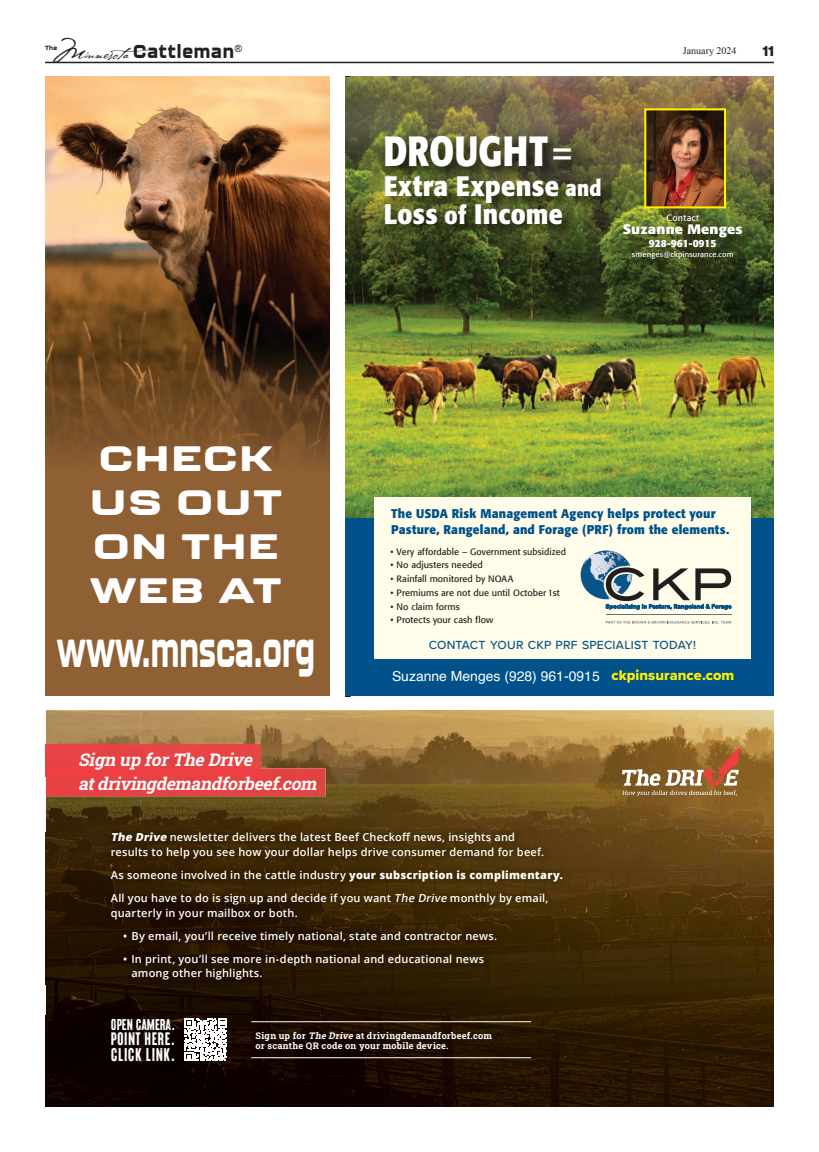
<style>
.page{position:relative;width:819px;height:1152px;background:#fff}
.page>*{position:absolute;margin:0;border:0;box-sizing:border-box;transform-origin:0 0}
.t1{font:800 48.8px "Kallisto";color:#fff;scale:.6 1}
.t2{font:700 41.8px "Formata";letter-spacing:.015em;color:#fff;scale:.81 1}
.t3{font:800 35px "Kallisto";letter-spacing:.04em;color:#fff;scale:1.25 1}
.t4{font:700 27.9px/28.1px "Formata";letter-spacing:.015em;color:#fff;scale:.91 1}
.t5{font:800 18.5px "Kallisto";letter-spacing:.05em;color:#231f20;scale:.91 1}
.t6{font:18.4px "Brixton Wood Vector";letter-spacing:.025em;color:#fff}
.t7{font:18px "Brixton Wood Vector";letter-spacing:.025em;color:#fff}
.t8{font:italic 17.4px/23.9px "Roboto Slab";color:#fff}
.t9{font:15.7px "Brixton Wood Vector";letter-spacing:-.01em;color:#fff}
.t10{font:14.6px "Proxima Nova Extrabld";letter-spacing:.005em;color:#fff101}
.t11{font:800 14px "Kallisto";color:#231f20}
.t12{font:13.9px "Helvetica";color:#fff}
.t13{font:700 13.6px "Formata";letter-spacing:.01em;color:#fff;scale:1.06 1}
.t14{font:700 12.6px/16px "Formata";letter-spacing:.015em;color:#01518a;scale:.94 1}
.t15{font:500 12.2px "Proxima Nova";letter-spacing:.02em;color:#055186}
.t16{font:600 11px/14.7px "Open Sans";letter-spacing:.015em;color:#fff}
.t17{font:700 10.3px "Formata";letter-spacing:-.01em;color:#fff}
.t18{font:10px "Times New Roman";color:#231f20}
.t19{font:9.2px "Formata";letter-spacing:.005em;color:#231f20}
.t20{font:9.2px/10.1px "Roboto Slab";letter-spacing:.02em;color:#fff}
.t21{font:9.1px "Formata";letter-spacing:.03em;color:#fff}
.t22{font:7.6px "Formata";letter-spacing:.025em;color:#fff}
.t23{font:800 6px "Kallisto";color:#231f20}
.s1{font-family:"P22 Cezanne Pro";font-weight:400;font-size:24.2px}
.s2{font-family:"P22 Cezanne Pro";font-weight:400;font-size:17.8px}
.s3{font-weight:400}
.s4{font-size:22.3px}
.s5{font-size:24.6px}
.s6{font-weight:800;font-style:italic}
.s7{font-weight:800}
.s8{font-style:italic}
</style>
<div class="page">
<hr style="left:45px;top:62px;width:729px;height:1px;background:#231f20">
<img style="left:45px;top:76px;width:284px;height:266px">
<img style="left:647px;top:710px;width:126px;height:366px">
<img style="left:46px;top:1076px;width:727px;height:31px">
<img style="left:520px;top:710px;width:127px;height:122px">
<img style="left:552px;top:832px;width:95px;height:183px">
<img style="left:46px;top:1015px;width:601px;height:61px">
<img style="left:46px;top:985px;width:506px;height:30px">
<img style="left:141px;top:710px;width:379px;height:115px">
<img style="left:46px;top:710px;width:95px;height:122px">
<img style="left:46px;top:832px;width:57px;height:153px">
<hr style="left:251px;top:1021px;width:280px;height:1px;background:#fff">
<hr style="left:251px;top:1057px;width:280px;height:1px;background:#fff">
<div style="left:46px;top:768px;width:280px;height:28px;background:#e44143"></div>
<div style="left:46px;top:744px;width:215px;height:33px;background:#e94243"></div>
<img style="left:103px;top:825px;width:467px;height:163px">
<svg style="left:622px;top:747px;width:118px;height:49px;background:#9f7548"></svg>
<svg style="left:184px;top:1018px;width:43px;height:43px"></svg>
<img style="left:346px;top:76px;width:428px;height:442px">
<div style="left:346px;top:518px;width:428px;height:178px;background:#01518a"></div>
<img style="left:377px;top:124px;width:243px;height:125px">
<img style="left:616px;top:206px;width:145px;height:71px">
<div style="left:374px;top:497px;width:377px;height:162px;background:#fffde9"></div>
<hr style="left:606px;top:614px;width:125px;height:1px;background:#6e6f72">
<svg style="left:581px;top:551px;width:150px;height:59px"></svg>
<svg style="left:606px;top:621px;width:125px;height:3px"></svg>
<img style="left:647px;top:111px;width:76px;height:94px">
<div style="left:644px;top:108px;width:82px;height:100px;border:2px solid #fff101"></div>
<svg style="left:45px;top:342px;width:284px;height:354px;background:#81562c"></svg>
<h3 class="t5" style="left:52px;top:40px;width:210px"><span class="s1">M</span><span class="s2">innesota</span> Cattleman<sup>®</sup></h3>
<p class="t18" style="left:683px;top:44px;width:55px">January 2024</p>
<p class="t11" style="left:763px;top:42px;width:13px">11</p>
<p class="t23" style="left:45px;top:44px;width:14px">The</p>
<p class="t2" style="left:383px;top:125px;width:233px">DROUGHT <span class="s3">=</span></p>
<p class="t4" style="left:384px;top:172px;width:241px">Extra Expense <span class="s4">and<br></span>Loss <span class="s5">of</span> Income</p>
<p class="t21" style="left:666px;top:212px;width:34px">Contact</p>
<p class="t13" style="left:623px;top:221px;width:115px">Suzanne Menges</p>
<p class="t17" style="left:649px;top:237px;width:69px">928-961-0915</p>
<p class="t22" style="left:632px;top:250px;width:103px">smenges@ckpinsurance.com</p>
<p class="t3" style="left:99px;top:437px;width:141px">CHECK</p>
<p class="t3" style="left:90px;top:481px;width:155px">US OUT</p>
<p class="t3" style="left:93px;top:525px;width:150px">ON THE</p>
<p class="t3" style="left:91px;top:569px;width:154px">WEB AT</p>
<p class="t1" style="left:57px;top:620px;width:432px">www.mnsca.org</p>
<p class="t14" style="left:391px;top:506px;width:361px">The USDA Risk Management Agency helps protect your<br>Pasture, Rangeland, and Forage (PRF) from the elements.</p>
<p class="t19" style="left:391px;top:546px;width:177px">• Very affordable – Government subsidized</p>
<p class="t19" style="left:391px;top:560px;width:94px">• No adjusters needed</p>
<p class="t19" style="left:391px;top:573px;width:124px">• Rainfall monitored by NOAA</p>
<p class="t19" style="left:391px;top:587px;width:171px">• Premiums are not due until October 1st</p>
<p class="t19" style="left:391px;top:601px;width:71px">• No claim forms</p>
<p class="t19" style="left:391px;top:614px;width:104px">• Protects your cash flow</p>
<p class="t15" style="left:429px;top:636px;width:269px">CONTACT YOUR CKP PRF SPECIALIST TODAY!</p>
<p class="t12" style="left:392px;top:665px;width:209px">Suzanne Menges (928) 961-0915</p>
<p class="t10" style="left:611px;top:665px;width:124px">ckpinsurance.com</p>
<p class="t8" style="left:78px;top:747px;width:245px">Sign up forTheDrive atdrivingdemandforbeef.com</p>
<p class="t16" style="left:111px;top:830px;width:435px"><span class="s6">The Drive</span>newsletter delivers the latest Beef Checkoff news, insights and results to help you see how your dollar helps drive consumer demand for beef.</p>
<p class="t16" style="left:111px;top:863px;width:454px;line-height:22.9px">As someone involved in the cattle industry <span class="s7">your subscription is complimentary.<br></span>All you have to do is sign up and decide if you want <span class="s8">The Drive</span> monthly by email,</p>
<p class="t16" style="left:111px;top:905px;width:189px">quarterly in your mailbox or both.</p>
<p class="t16" style="left:123px;top:928px;width:375px">• By email, you’ll receive timely national, state and contractor news.</p>
<p class="t16" style="left:131px;top:951px;width:354px;text-indent:-8px">• In print, you’ll see more in-depth national and educational news among other highlights.</p>
<p class="t9" style="left:111px;top:1016px;width:65px">OPEN CAMERA.</p>
<p class="t7" style="left:111px;top:1029px;width:66px">POINT HERE.</p>
<p class="t6" style="left:111px;top:1045px;width:65px">CLICK LINK.</p>
<p class="t20" style="left:256px;top:1030px;width:238px">Sign up for <span class="s8">The Drive</span> at drivingdemandforbeef.com or scanthe QR code on your mobile device.</p>
</div>
